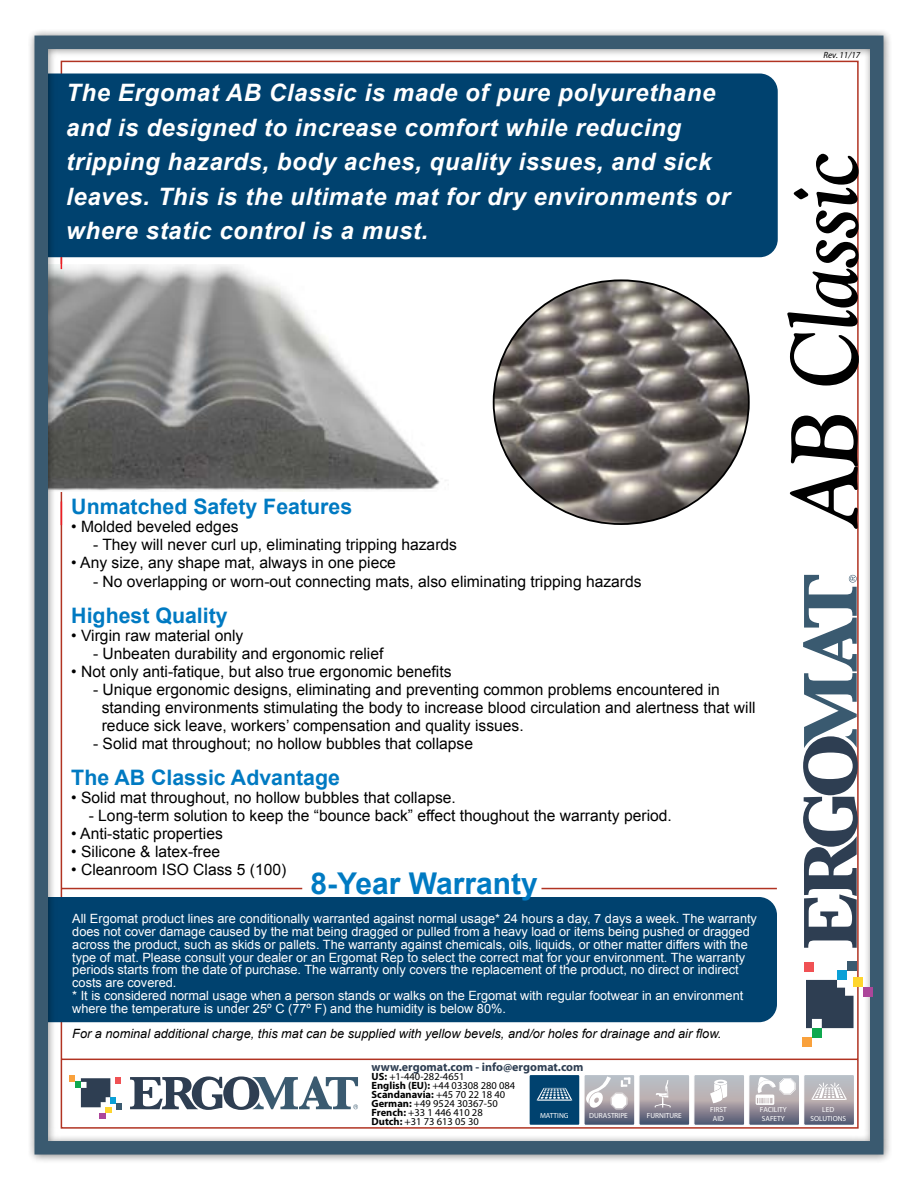
<style>
.page{position:relative;width:918px;height:1188px;background:#fff}
.page>*{position:absolute;margin:0;border:0;box-sizing:border-box;transform-origin:0 0}
.t1{font:italic 700 94.5px "Goudy Old Style BT";color:#000;scale:.88 1}
.t2{font:700 30px "Arial";color:#007ac2}
.t3{font:italic 700 24px/34.5px "Arial";letter-spacing:.025em;color:#fff}
.t4{font:700 21.3px "Arial";color:#007ac2}
.t5{font:15.6px/18px "Arial";color:#000}
.t6{font:12.75px/12.8px "Arial";color:#fff}
.t7{font:italic 12.75px "Arial";color:#000}
.t8{font:700 12px "Myriad Pro";color:#2e3e52}
.t9{font:10.5px/9px "Myriad Pro";color:#000}
.t10{font:italic 9px "Myriad Pro";color:#000}
.t11{font:7.35px/8.9px "Myriad Pro";color:#fff;text-align:center}
.s1{font-weight:700}
</style>
<div class="page">
<div style="left:28px;top:29px;width:865px;height:1135px;background:#000;opacity:.5"></div>
<div style="left:34px;top:36px;width:850px;height:1119px;border:14px solid #3a5a70"></div>
<svg style="left:61px;top:502px;width:1px;height:23px"></svg>
<svg style="left:61px;top:257px;width:1px;height:12px"></svg>
<svg style="left:803px;top:575px;width:55px;height:373px"></svg>
<svg style="left:806px;top:980px;width:48px;height:48px;background:#495768"></svg>
<div style="left:812px;top:1028px;width:10px;height:9px;background:#0fa84e"></div>
<div style="left:802px;top:1037px;width:10px;height:9px;background:#f9a13c"></div>
<div style="left:847px;top:961px;width:10px;height:10px;background:#3a5a70"></div>
<div style="left:837px;top:971px;width:10px;height:9px;background:#0aa0d7"></div>
<div style="left:804px;top:962px;width:10px;height:10px;background:#f05154"></div>
<div style="left:863px;top:987px;width:9px;height:10px;background:#ac469a"></div>
<div style="left:854px;top:977px;width:9px;height:10px;background:#fed52e"></div>
<p class="t3" style="left:66px;top:76px;width:665px">The Ergomat AB Classic is made of pure polyurethane and is designed to increase comfort while reducing tripping hazards, body aches, quality issues, and sick leaves. This is the ultimate mat for dry environments or where static control is a must.</p>
<h3 class="t4" style="left:71px;top:493px;width:282px">Unmatched Safety Features</h3>
<p class="t5" style="left:71px;top:518px;width:169px">• Molded beveled edges</p>
<p class="t5" style="left:93px;top:536px;width:366px">- They will never curl up, eliminating tripping hazards</p>
<p class="t5" style="left:71px;top:554px;width:326px">• Any size, any shape mat, always in one piece</p>
<p class="t5" style="left:93px;top:573px;width:550px">- No overlapping or worn-out connecting mats, also eliminating tripping hazards</p>
<h3 class="t4" style="left:71px;top:602px;width:158px">Highest Quality</h3>
<p class="t5" style="left:71px;top:627px;width:174px">• Virgin raw material only</p>
<p class="t5" style="left:93px;top:645px;width:292px">- Unbeaten durability and ergonomic relief</p>
<p class="t5" style="left:71px;top:663px;width:382px">• Not only anti-fatique, but also true ergonomic benefits</p>
<p class="t5" style="left:102px;top:681px;width:655px;text-indent:-9px">- Unique ergonomic designs, eliminating and preventing common problems encountered in standing environments stimulating the body to increase blood circulation and alertness that will reduce sick leave, workers’ compensation and quality issues.</p>
<p class="t5" style="left:93px;top:735px;width:382px">- Solid mat throughout; no hollow bubbles that collapse</p>
<h3 class="t4" style="left:71px;top:764px;width:270px">The AB Classic Advantage</h3>
<p class="t5" style="left:71px;top:789px;width:386px">• Solid mat throughout, no hollow bubbles that collapse.</p>
<p class="t5" style="left:89px;top:807px;width:585px">- Long-term solution to keep the “bounce back” effect thoughout the warranty period.</p>
<p class="t5" style="left:71px;top:825px;width:153px">• Anti-static properties</p>
<p class="t5" style="left:71px;top:843px;width:150px">• Silicone &amp; latex-free</p>
<p class="t5" style="left:71px;top:861px;width:217px">• Cleanroom ISO Class 5 (100)</p>
<h2 class="t2" style="left:310px;top:864px;width:229px">8-Year Warranty</h2>
<p class="t6" style="left:72px;top:913px;width:686px">All Ergomat product lines are conditionally warranted against normal usage* 24 hours a day, 7 days a week. The warranty does not cover damage caused by the mat being dragged or pulled from a heavy load or items being pushed or dragged across the product, such as skids or pallets. The warranty against chemicals, oils, liquids, or other matter differs with the type of mat. Please consult your dealer or an Ergomat Rep to select the correct mat for your environment. The warranty periods starts from the date of purchase. The warranty only covers the replacement of the product, no direct or indirect costs are covered.<br>* It is considered normal usage when a person stands or walks on the Ergomat with regular footwear in an environment where the temperature is under 25º C (77º F) and the humidity is below 80%.</p>
<p class="t7" style="left:72px;top:1025px;width:651px">For a nominal additional charge, this mat can be supplied with yellow bevels, and/or holes for drainage and air flow.</p>
<p class="t10" style="left:824px;top:49px;width:38px">Rev. 11/17</p>
<h1 class="t1" style="left:766px;top:526px;width:426px;rotate:-90deg">AB Classic</h1>
<p class="t8" style="left:372px;top:1059px;width:214px">www.ergomat.com - info@ergomat.com</p>
<p class="t9" style="left:372px;top:1072px;width:145px"><span class="s1">US:</span> +1-440-282-4651<br><span class="s1">English (EU):</span> +44 03308 280 084<br><span class="s1">Scandanavia:</span> +45 70 22 18 40<br><span class="s1">German:</span> +49 9524 30367-50<br><span class="s1">French:</span> +33 1 446 410 28<br><span class="s1">Dutch:</span> +31 73 613 05 30</p>
<p class="t11" style="left:589px;top:1111px;width:40px">DURASTRIPE</p>
<p class="t11" style="left:647px;top:1111px;width:36px">FURNITURE</p>
<p class="t11" style="left:540px;top:1111px;width:30px">MATTING</p>
<p class="t11" style="left:710px;top:1105px;width:18px">FIRST<br>AID</p>
<p class="t11" style="left:760px;top:1105px;width:28px">FACILITY</p>
<p class="t11" style="left:762px;top:1114px;width:24px">SAFETY</p>
<p class="t11" style="left:810px;top:1105px;width:37px">LED<br>SOLUTIONS</p>
</div>
